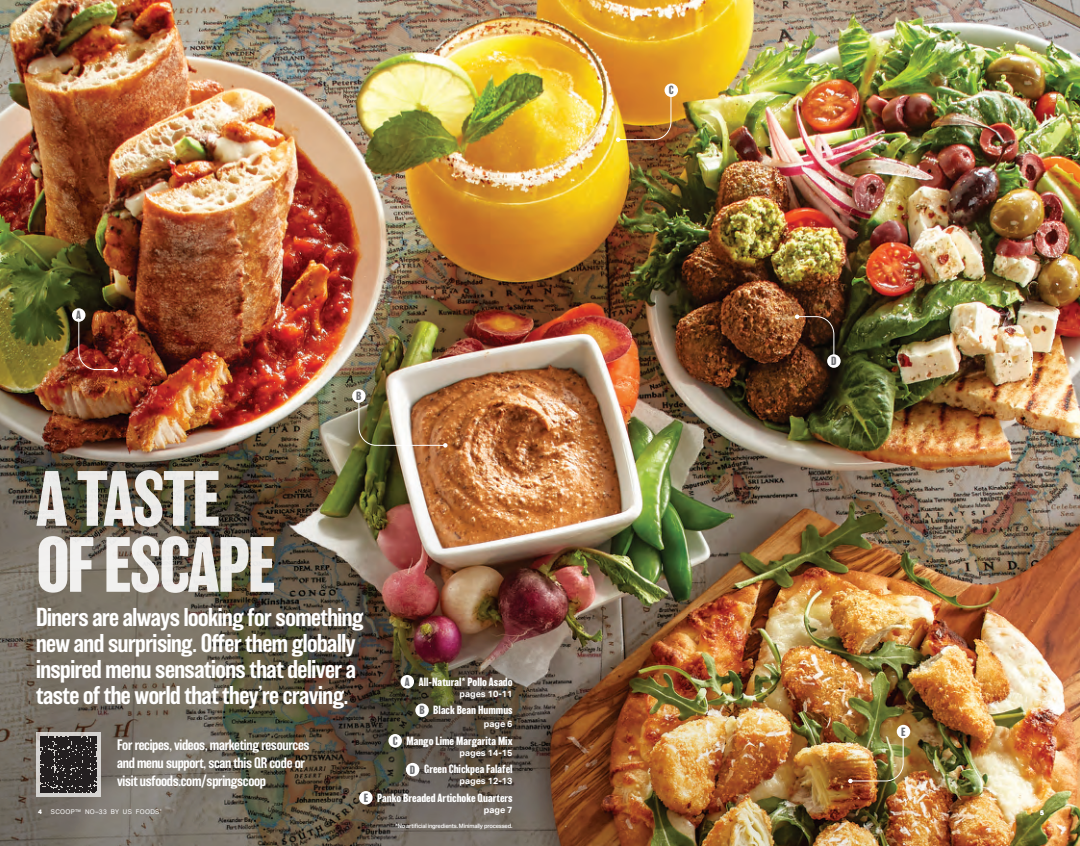
<style>
.page{position:relative;width:1080px;height:846px;background:#fff}
.page>*{position:absolute;margin:0;border:0;box-sizing:border-box;transform-origin:0 0}
.t1{font:700 72px/66px "Balboa";letter-spacing:-.035em;color:#fff}
.t2{font:500 24px/26px "Balboa";letter-spacing:-.02em;color:#fff}
.t3{font:500 14px/18px "Balboa";letter-spacing:-.02em;color:#fff}
.t4{font:700 11px "Balboa";color:#fff}
.t5{font:700 11px "Balboa";color:#6c6d70}
.t6{font:700 9px "Aktiv Grotesk";color:#fff}
.t7{font:6.5px "Aktiv Grotesk";letter-spacing:.05em;color:#fff}
.t8{font:800 6.5px "Aktiv Grotesk";color:#fff}
.t9{font:500 6px "Aktiv Grotesk";letter-spacing:-.03em;color:#fff}
</style>
<div class="page">
<img style="left:0;top:0;width:1080px;height:79px">
<img style="left:0;top:79px;width:1080px;height:767px">
<svg style="left:78px;top:319px;width:40px;height:53px;background:#732b20"></svg>
<div style="left:72px;top:308px;width:14px;height:14px;background:#fff;border-radius:50%"></div>
<svg style="left:36px;top:732px;width:65px;height:65px"></svg>
<svg style="left:40px;top:736px;width:56px;height:56px;background:#322f2f"></svg>
<img style="left:358px;top:395px;width:90px;height:53px">
<div style="left:352px;top:389px;width:14px;height:14px;background:#fff;border-radius:50%"></div>
<svg style="left:616px;top:90px;width:56px;height:52px;background:#c47e2f"></svg>
<div style="left:665px;top:84px;width:13px;height:13px;background:#fff;border-radius:50%"></div>
<svg style="left:795px;top:314px;width:40px;height:53px;background:#4e2e1c"></svg>
<div style="left:827px;top:354px;width:14px;height:14px;background:#fff;border-radius:50%"></div>
<div style="left:401px;top:675px;width:13px;height:13px;background:#fff;border-radius:50%"></div>
<div style="left:415px;top:704px;width:14px;height:13px;background:#fff;border-radius:50%"></div>
<div style="left:388px;top:734px;width:14px;height:14px;background:#fff;border-radius:50%"></div>
<div style="left:406px;top:763px;width:13px;height:13px;background:#fff;border-radius:50%"></div>
<div style="left:359px;top:791px;width:14px;height:14px;background:#fff;border-radius:50%"></div>
<img style="left:848px;top:731px;width:56px;height:52px">
<div style="left:897px;top:725px;width:13px;height:13px;background:#fff;border-radius:50%"></div>
<p class="t5" style="left:76px;top:309px;width:6px">A</p>
<p class="t5" style="left:356px;top:390px;width:7px">B</p>
<h1 class="t1" style="left:36px;top:466px;width:241px">A TASTE<br>OF ESCAPE</h1>
<p class="t2" style="left:36px;top:604px;width:329px">Diners are always looking for something new and surprising. Offer them globally inspired menu sensations that deliver a taste of the world that they’re craving.</p>
<p class="t3" style="left:117px;top:736px;width:194px">For recipes, videos, marketing resources and menu support, scan this QR code or visit usfoods.com/springscoop</p>
<p class="t8" style="left:38px;top:808px;width:5px">4</p>
<p class="t7" style="left:51px;top:808px;width:112px">SCOOP™ NO–33 BY US FOODS<sup>®</sup></p>
<p class="t5" style="left:364px;top:791px;width:6px">E</p>
<p class="t4" style="left:419px;top:675px;width:95px">All-Natural* Pollo Asado</p>
<p class="t6" style="left:459px;top:688px;width:55px">pages 10-11</p>
<p class="t4" style="left:433px;top:704px;width:81px">Black Bean Hummus</p>
<p class="t6" style="left:484px;top:719px;width:30px">page 6</p>
<p class="t4" style="left:406px;top:734px;width:108px">Mango Lime Margarita Mix</p>
<p class="t6" style="left:459px;top:747px;width:55px">pages 14-15</p>
<p class="t4" style="left:424px;top:763px;width:90px">Green Chickpea Falafel</p>
<p class="t6" style="left:459px;top:776px;width:55px">pages 12-13</p>
<p class="t4" style="left:377px;top:791px;width:137px">Panko Breaded Artichoke Quarters</p>
<p class="t6" style="left:484px;top:804px;width:30px">page 7</p>
<p class="t5" style="left:405px;top:675px;width:6px">A</p>
<p class="t5" style="left:419px;top:704px;width:7px">B</p>
<p class="t5" style="left:393px;top:734px;width:6px">C</p>
<p class="t5" style="left:410px;top:763px;width:7px">D</p>
<p class="t9" style="left:396px;top:822px;width:118px">*No artificial ingredients. Minimally processed.</p>
<p class="t5" style="left:669px;top:84px;width:6px">C</p>
<p class="t5" style="left:831px;top:355px;width:7px">D</p>
<p class="t5" style="left:901px;top:725px;width:6px">E</p>
<p class="t8" style="left:1040px;top:809px;width:5px">5</p>
</div>
